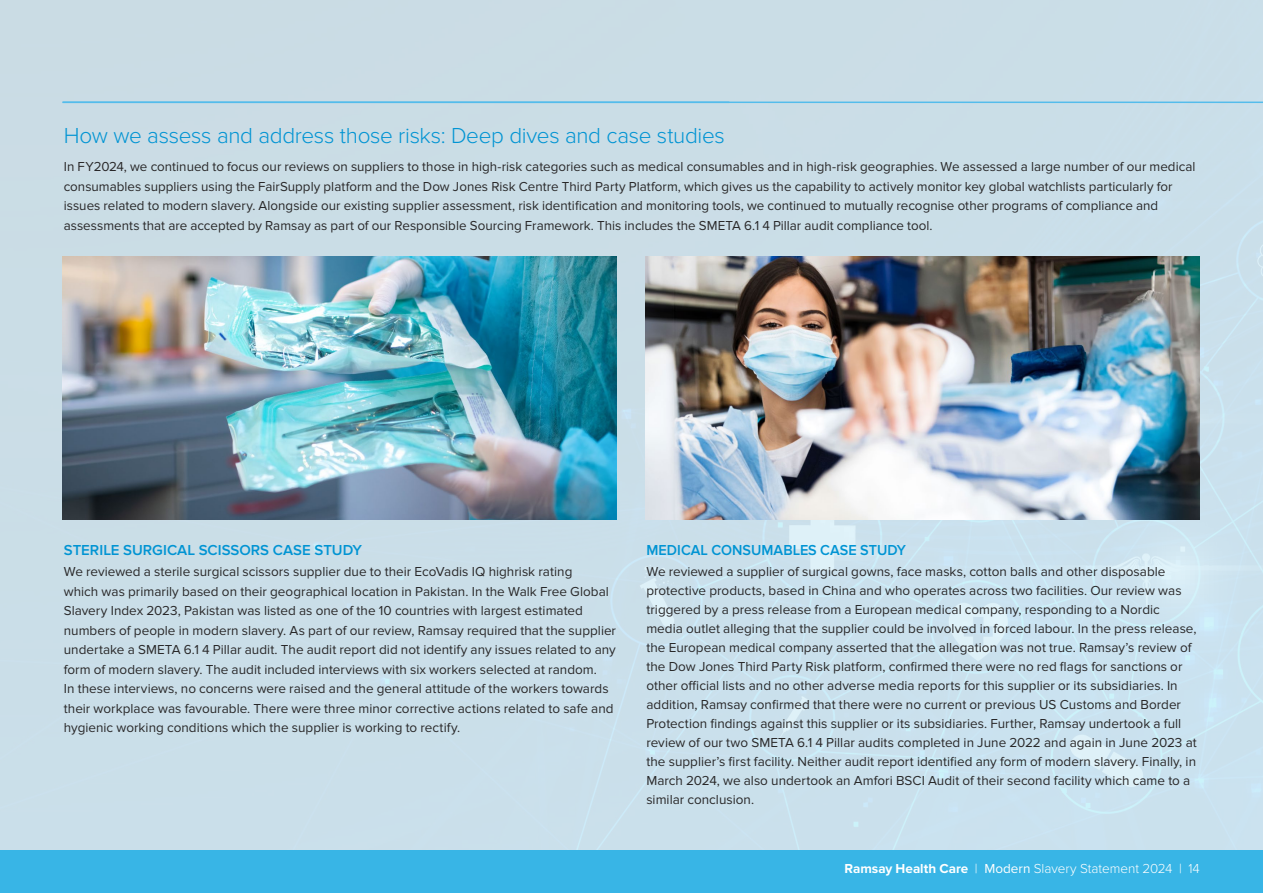
<style>
.page{position:relative;width:1263px;height:893px;background:#fff}
.page>*{position:absolute;margin:0;border:0;box-sizing:border-box;transform-origin:0 0}
.t1{font:300 22.5px "Proxima Nova";letter-spacing:-.015em;color:#0194d3}
.t2{font:600 15px "Proxima Nova";color:#0194d3}
.t3{font:600 15px "Proxima Nova";color:#0194d3;scale:.96 1}
.t4{font:13.5px/19px "Proxima Nova";color:#292829}
.t5{font:300 13.5px "Proxima Nova";color:#fff}
.s1{font-weight:700}
.s2{font-weight:400}
</style>
<div class="page">
<div style="left:0;top:0;width:1263px;height:850px;background:#cadee8"></div>
<div style="left:0;top:850px;width:1263px;height:43px;background:#38b5e6"></div>
<hr style="left:63px;top:102px;width:1200px;height:1px;background:#54bceb">
<img style="left:63px;top:256px;width:554px;height:263px">
<img style="left:645px;top:256px;width:554px;height:263px">
<h1 class="t1" style="left:64px;top:123px;width:662px">How we assess and address those risks: Deep dives and case studies</h1>
<p class="t4" style="left:64px;top:157px;width:1133px;line-height:19.5px">In FY2024, we continued to focus our reviews on suppliers to those in high-risk categories such as medical consumables and in high-risk geographies. We assessed a large number of our medical consumables suppliers using the FairSupply platform and the Dow Jones Risk Centre Third Party Platform, which gives us the capability to actively monitor key global watchlists particularly for issues related to modern slavery. Alongside our existing supplier assessment, risk identification and monitoring tools, we continued to mutually recognise other programs of compliance and assessments that are accepted by Ramsay as part of our Responsible Sourcing Framework. This includes the SMETA 6.1 4 Pillar audit compliance tool.</p>
<p class="t2" style="left:64px;top:541px;width:300px">STERILE SURGICAL SCISSORS CASE STUDY</p>
<p class="t4" style="left:64px;top:562px;width:554px;line-height:19.5px">We reviewed a sterile surgical scissors supplier due to their EcoVadis IQ highrisk rating<br>which was primarily based on their geographical location in Pakistan. In the Walk Free Global Slavery Index 2023, Pakistan was listed as one of the 10 countries with largest estimated numbers of people in modern slavery. As part of our review, Ramsay required that the supplier undertake a SMETA 6.1 4 Pillar audit. The audit report did not identify any issues related to any form of modern slavery. The audit included interviews with six workers selected at random.<br>In these interviews, no concerns were raised and the general attitude of the workers towards their workplace was favourable. There were three minor corrective actions related to safe and hygienic working conditions which the supplier is working to rectify.</p>
<p class="t3" style="left:646px;top:541px;width:272px">MEDICAL CONSUMABLES CASE STUDY</p>
<p class="t4" style="left:646px;top:562px;width:552px">We reviewed a supplier of surgical gowns, face masks, cotton balls and other disposable protective products, based in China and who operates across two facilities. Our review was triggered by a press release from a European medical company, responding to a Nordic media outlet alleging that the supplier could be involved in forced labour. In the press release, the European medical company asserted that the allegation was not true. Ramsay’s review of the Dow Jones Third Party Risk platform, confirmed there were no red flags for sanctions or other official lists and no other adverse media reports for this supplier or its subsidiaries. In addition, Ramsay confirmed that there were no current or previous US Customs and Border Protection findings against this supplier or its subsidiaries. Further, Ramsay undertook a full review of our two SMETA 6.1 4 Pillar audits completed in June 2022 and again in June 2023 at the supplier’s first facility. Neither audit report identified any form of modern slavery. Finally, in March 2024, we also undertook an Amfori BSCI Audit of their second facility which came to a similar conclusion.</p>
<p class="t5" style="left:844px;top:860px;width:357px"><span class="s1">Ramsay Health Care</span> | <span class="s2">Modern</span> Slavery Statement 2024 | 14</p>
</div>
